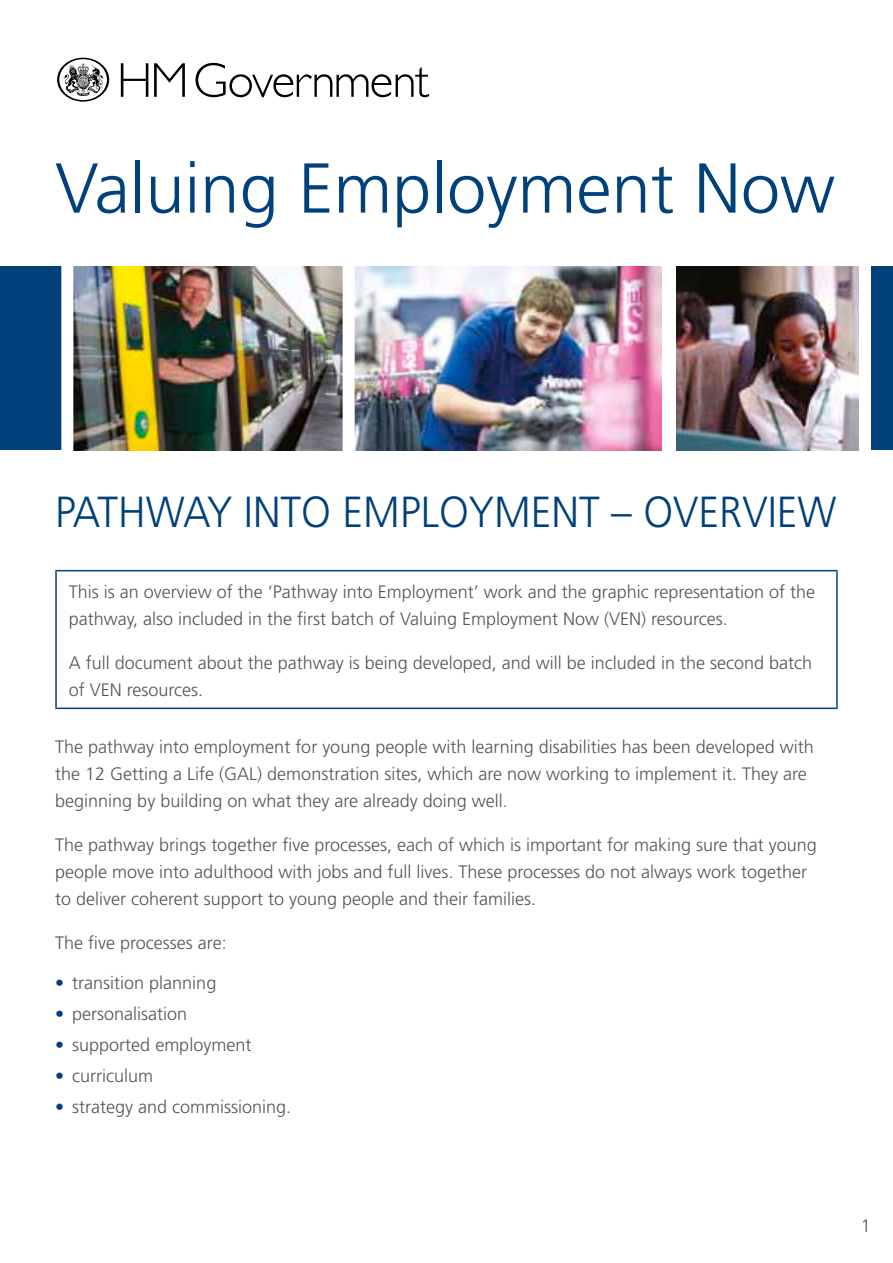
<style>
.page{position:relative;width:893px;height:1263px;background:#fff}
.page>*{position:absolute;margin:0;border:0;box-sizing:border-box;transform-origin:0 0}
.t1{font:300 70.5px "Frutiger";color:#00417b}
.t2{font:300 43.5px "Frutiger";color:#00417b;scale:.95 1}
.t3{font:300 18px/27px "Frutiger";color:#555554}
.s1{font-weight:700;color:#00417b}
</style>
<div class="page">
<svg style="left:57px;top:58px;width:52px;height:44px"></svg>
<svg style="left:121px;top:63px;width:27px;height:34px"></svg>
<svg style="left:154px;top:63px;width:31px;height:34px"></svg>
<svg style="left:195px;top:63px;width:234px;height:34px"></svg>
<hr style="left:55px;top:570px;width:783px;height:1px;background:#00417b">
<hr style="left:55px;top:571px;width:2px;height:136px;background:#00417b">
<hr style="left:836px;top:571px;width:2px;height:136px;background:#00417b">
<hr style="left:55px;top:707px;width:783px;height:2px;background:#00417b">
<div style="left:852px;top:266px;width:41px;height:184px;background:#00417b"></div>
<div style="left:0;top:266px;width:343px;height:184px;background:#00417b"></div>
<img style="left:73px;top:266px;width:270px;height:184px">
<img style="left:355px;top:266px;width:307px;height:184px">
<img style="left:676px;top:266px;width:183px;height:184px">
<div style="left:61px;top:259px;width:12px;height:200px;background:#fff"></div>
<div style="left:859px;top:259px;width:12px;height:200px;background:#fff"></div>
<h1 class="t1" style="left:55px;top:148px;width:781px">Valuing Employment Now</h1>
<h2 class="t2" style="left:55px;top:488px;width:824px">PATHWAY INTO EMPLOYMENT – OVERVIEW</h2>
<p class="t3" style="left:69px;top:578px;width:748px">This is an overview of the ‘Pathway into Employment’ work and the graphic representation of the pathway, also included in the first batch of Valuing Employment Now (VEN) resources.</p>
<p class="t3" style="left:69px;top:649px;width:745px">A full document about the pathway is being developed, and will be included in the second batch of VEN resources.</p>
<p class="t3" style="left:55px;top:733px;width:760px">The pathway into employment for young people with learning disabilities has been developed with the 12 Getting a Life (GAL) demonstration sites, which are now working to implement it. They are beginning by building on what they are already doing well.</p>
<p class="t3" style="left:55px;top:831px;width:763px">The pathway brings together five processes, each of which is important for making sure that young people move into adulthood with jobs and full lives. These processes do not always work together to deliver coherent support to young people and their families.</p>
<p class="t3" style="left:55px;top:929px;width:173px">The five processes are:</p>
<p class="t3" style="left:55px;top:969px;width:163px"><span class="s1">•</span> transition planning</p>
<p class="t3" style="left:55px;top:1000px;width:134px"><span class="s1">•</span> personalisation</p>
<p class="t3" style="left:55px;top:1031px;width:198px"><span class="s1">•</span> supported employment</p>
<p class="t3" style="left:55px;top:1062px;width:99px"><span class="s1">•</span> curriculum</p>
<p class="t3" style="left:55px;top:1093px;width:238px"><span class="s1">•</span> strategy and commissioning.</p>
<p class="t3" style="left:861px;top:1212px;width:12px">1</p>
</div>
